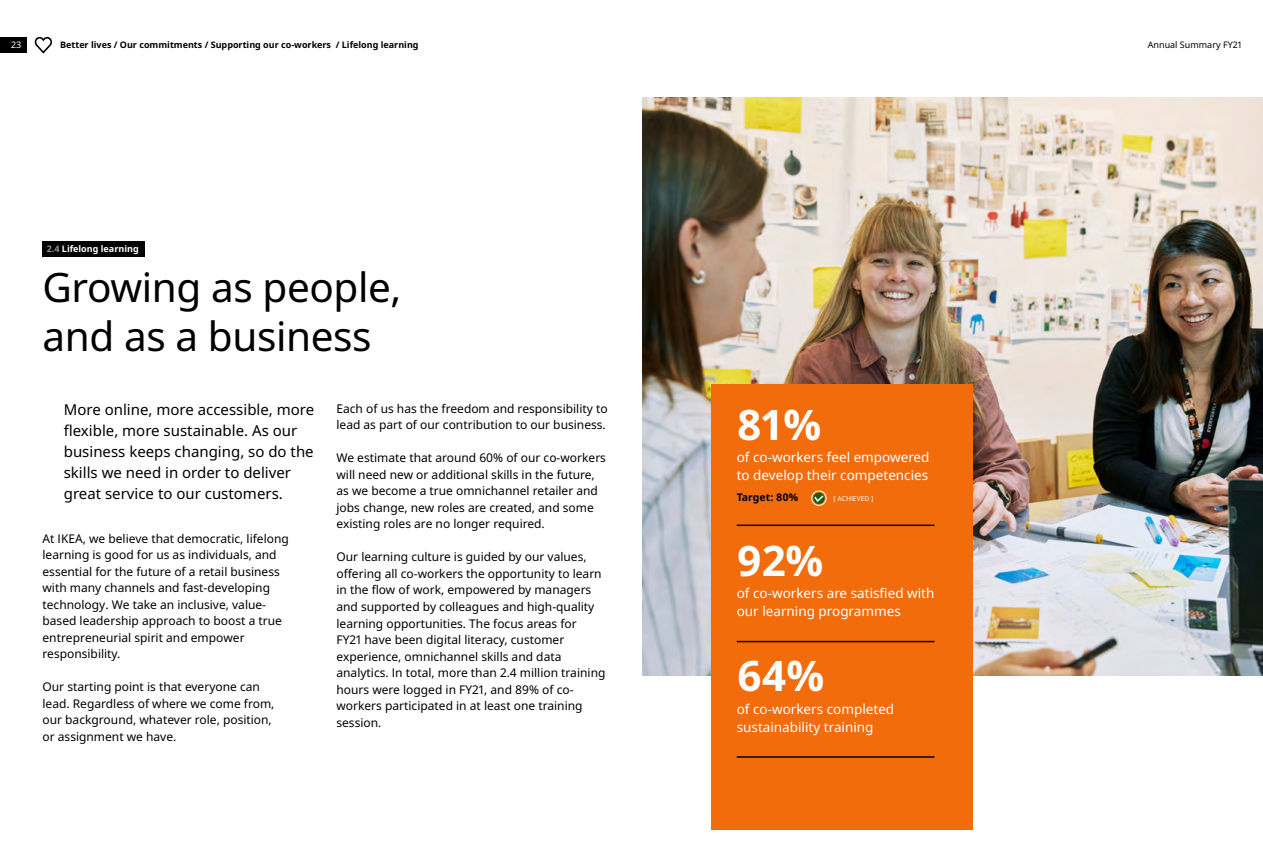
<style>
.page{position:relative;width:1263px;height:851px;background:#fff}
.page>*{position:absolute;margin:0;border:0;box-sizing:border-box;transform-origin:0 0}
.t1{font:700 42px "Noto IKEA Latin";color:#fff}
.t2{font:40.5px/48.6px "Noto IKEA Latin";letter-spacing:-.01em;color:#000}
.t3{font:15px/21px "Noto IKEA Latin";color:#000}
.t4{font:13.5px/18px "Noto IKEA Latin";color:#fff}
.t5{font:12px/16.5px "Noto IKEA Latin";color:#000}
.t6{font:700 10.5px "Noto IKEA Latin";color:#000}
.t7{font:700 9px "Noto IKEA Latin";color:#000}
.t8{font:700 9px "Noto IKEA Latin";color:#fff}
.t9{font:9px "Noto IKEA Latin";color:#000}
.t10{font:9px "Noto IKEA Latin";color:#fff}
.t11{font:6.75px "Noto IKEA Latin";color:#fff}
.s1{color:#939598}
.s2{font-style:inherit}
</style>
<div class="page">
<div style="left:0;top:37px;width:27px;height:15px;background:#000"></div>
<img style="left:642px;top:98px;width:621px;height:577px">
<svg style="left:34px;top:36px;width:18px;height:18px"></svg>
<div style="left:711px;top:384px;width:262px;height:445px;background:#f26c0c"></div>
<hr style="left:737px;top:524px;width:197px;height:2px;background:#000">
<hr style="left:737px;top:640px;width:197px;height:2px;background:#000">
<hr style="left:737px;top:756px;width:197px;height:1px;background:#000">
<div style="left:811px;top:490px;width:15px;height:15px;border:1px solid #fff;border-radius:50%"></div>
<svg style="left:812px;top:491px;width:13px;height:13px"></svg>
<div style="left:43px;top:241px;width:102px;height:15px;background:#000"></div>
<p class="t10" style="left:11px;top:39px;width:12px">23</p>
<p class="t7" style="left:60px;top:39px;width:360px">Better lives / Our commitments / Supporting our co-workers / Lifelong learning</p>
<p class="t9" style="left:1148px;top:38px;width:95px">Annual Summary FY21</p>
<p class="t8" style="left:47px;top:242px;width:93px"><span class="s1">2.4</span> Lifelong learning</p>
<h2 class="t2" style="left:43px;top:261px;width:360px">Growing as people, and as a business</h2>
<p class="t3" style="left:64px;top:398px;width:252px">More online, more accessible, more flexible, more sustainable. As our business keeps changing, so do the skills we need in order to deliver great service to our customers.</p>
<p class="t5" style="left:43px;top:529px;width:248px">At IKEA, we believe that democratic, lifelong learning is good for us as individuals, and essential for the future of a retail business with many channels and fast-developing technology. We <span class="s2">take an</span> inclusive, value&shy;based leadership approach to boost a true entrepreneurial spirit and empower responsibility.</p>
<p class="t5" style="left:43px;top:678px;width:233px">Our starting point is that everyone can lead. Regardless of where we come from, our background, whatever role, position, or assignment we have.</p>
<p class="t5" style="left:336px;top:400px;width:273px">Each of us has the freedom and responsibility to lead as part of our contribution to our business.</p>
<p class="t5" style="left:336px;top:449px;width:271px">We estimate that around 60% of our co-workers will need new or additional skills in the future, as we become a true omnichannel retailer and jobs change, new roles are created, and some existing roles are no longer required.</p>
<p class="t5" style="left:336px;top:548px;width:270px">Our learning culture is guided by our values, offering all co-workers the opportunity to learn in the flow of work, empowered by managers and supported by colleagues and high-quality learning opportunities. The focus areas for<br>FY21 have been digital literacy, customer experience, omnichannel skills and data analytics. In total, more than 2.4 million training hours were logged in FY21, and 89% of co&shy;workers participated in at least one training session.</p>
<h1 class="t1" style="left:737px;top:394px;width:86px">81%</h1>
<p class="t4" style="left:737px;top:447px;width:194px">of co-workers feel empowered to develop their competencies</p>
<p class="t6" style="left:737px;top:489px;width:63px">Target: 80%</p>
<p class="t11" style="left:834px;top:493px;width:41px">[ ACHIEVED ]</p>
<h1 class="t1" style="left:737px;top:531px;width:88px">92%</h1>
<p class="t4" style="left:737px;top:584px;width:199px">of co-workers are satisfied with our learning programmes</p>
<h1 class="t1" style="left:737px;top:646px;width:89px">64%</h1>
<p class="t4" style="left:737px;top:699px;width:159px">of co-workers completed sustainability training</p>
</div>
